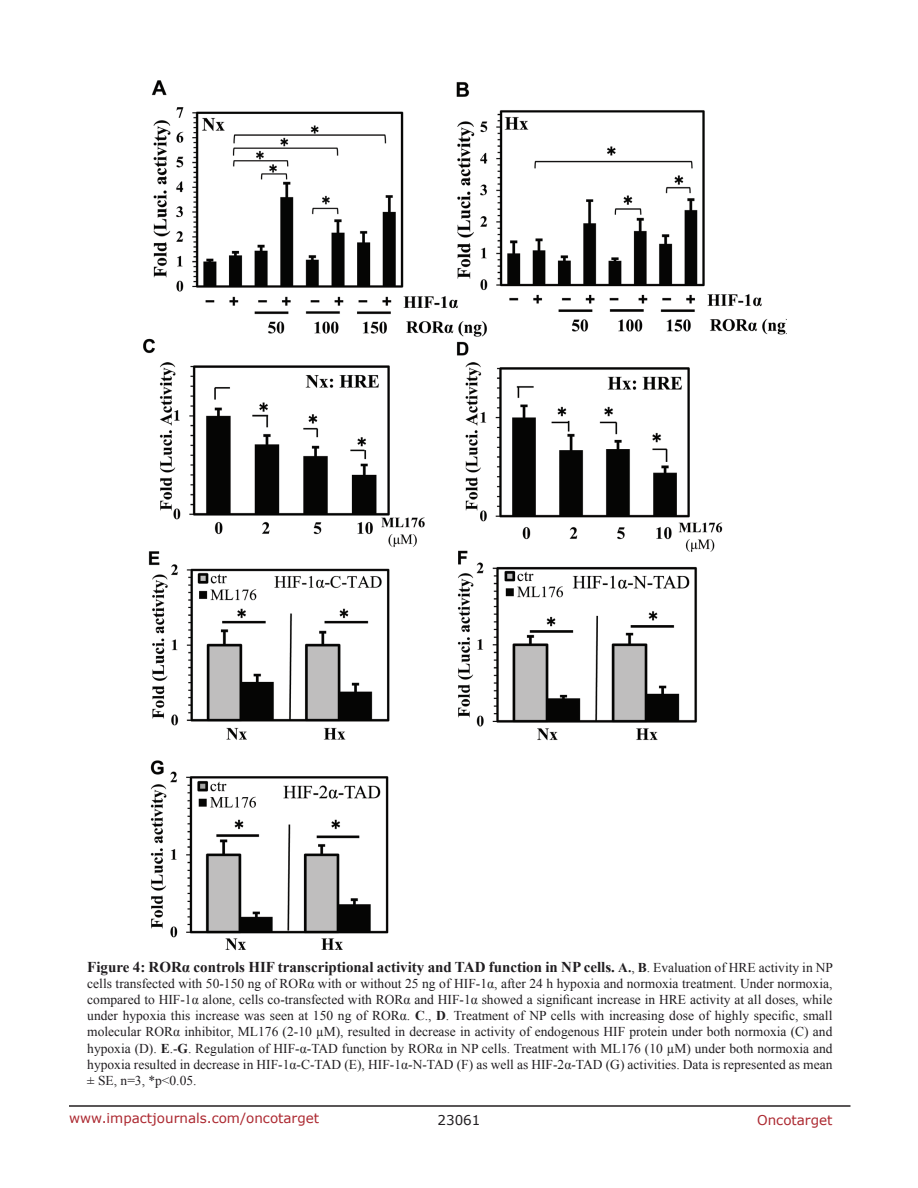
<style>
.page{position:relative;width:918px;height:1188px;background:#fff}
.page>*{position:absolute;margin:0;border:0;box-sizing:border-box;transform-origin:0 0}
.t1{font:700 15px "Times New Roman";color:#201d20}
.t2{font:13.5px/16.2px "Times New Roman";color:#201d20;text-align:justify}
.t3{font:13.5px "Verdana";color:#ac2830}
.t4{font:13.5px "Verdana";color:#201d20}
.s1{font-size:13.5px}
.s2{font-weight:400;font-size:13.5px}
.s3{font-weight:700}
</style>
<div class="page">
<hr style="left:69px;top:1105px;width:781px;height:2px;background:#231f20">
<img style="left:143px;top:80px;width:643px;height:871px">
<p class="t1" style="left:87px;top:956px;width:747px">Figure 4: RORα controls HIF transcriptional activity and TAD function in NP cells. <span class="s1">A.</span><span class="s2">,</span> <span class="s1">B</span><span class="s2">. Evaluation of HRE activity in NP</span></p>
<p class="t2" style="left:87px;top:975px;width:747px">cells transfected with 50-150 ng of RORα with or without 25 ng of HIF-1α, after 24 h hypoxia and normoxia treatment. Under normoxia, compared to HIF-1α alone, cells co-transfected with RORα and HIF-1α showed a significant increase in HRE activity at all doses, while under hypoxia this increase was seen at 150 ng of RORα. <span class="s3">C</span>., <span class="s3">D</span>. Treatment of NP cells with increasing dose of highly specific, small molecular RORα inhibitor, ML176 (2-10 µM), resulted in decrease in activity of endogenous HIF protein under both normoxia (C) and hypoxia (D). <span class="s3">E</span>.-<span class="s3">G</span>. Regulation of HIF-α-TAD function by RORα in NP cells. Treatment with ML176 (10 µM) under both normoxia and hypoxia resulted in decrease in HIF-1α-C-TAD (E), HIF-1α-N-TAD (F) as well as HIF-2α-TAD (G) activities. Data is represented as mean ± SE, n=3, *p&lt;0.05.</p>
<p class="t3" style="left:69px;top:1109px;width:252px">www.impactjournals.com/oncotarget</p>
<p class="t4" style="left:438px;top:1111px;width:44px">23061</p>
<p class="t3" style="left:757px;top:1111px;width:77px">Oncotarget</p>
</div>
